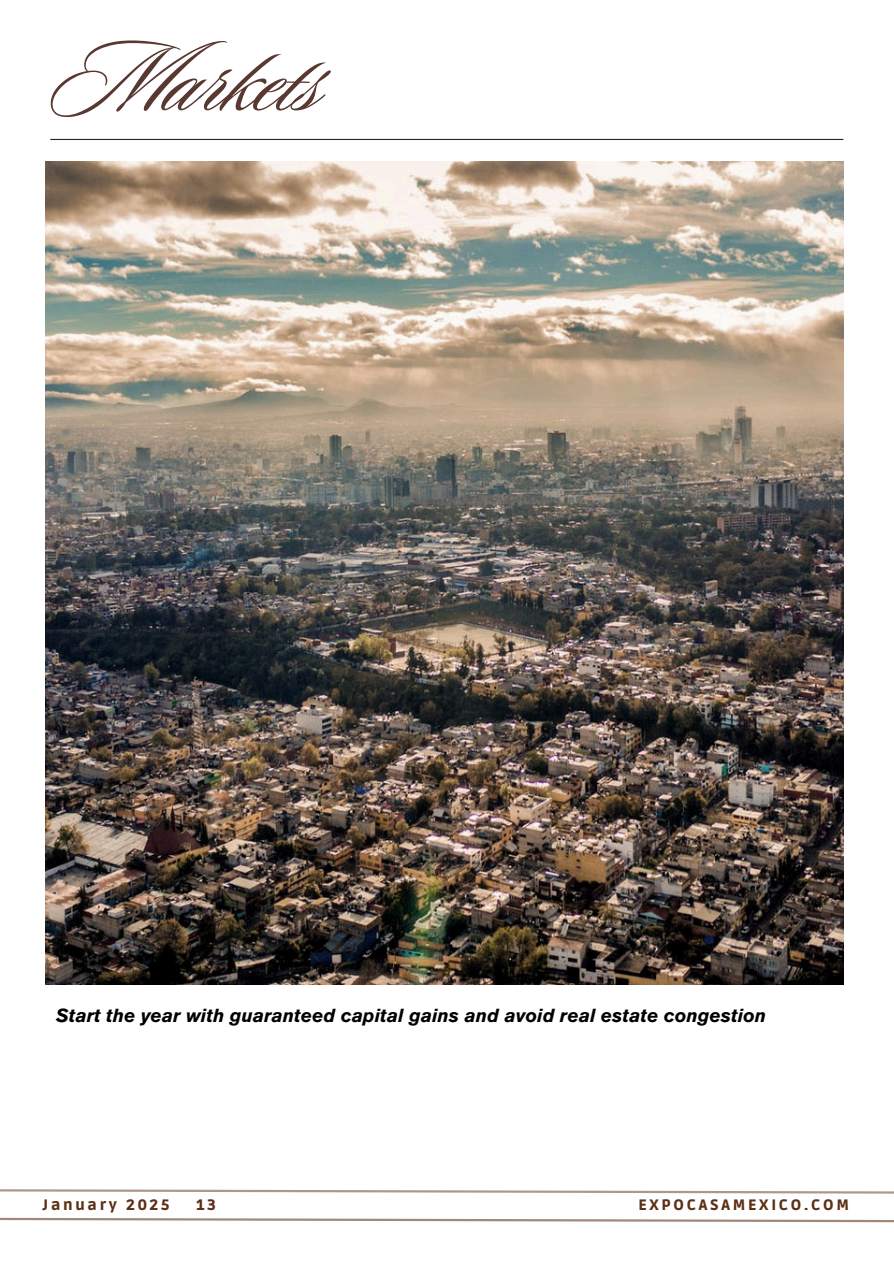
<style>
.page{position:relative;width:894px;height:1264px;background:#fff}
.page>*{position:absolute;margin:0;border:0;box-sizing:border-box;transform-origin:0 0}
.t1{font:105px "Sloop Script Pro";color:#593831}
.t2{font:18.75px "Anonymous";color:#000}
.t3{font:900 15px "Ruda";letter-spacing:.185em;color:#5b2f15}
</style>
<div class="page">
<hr style="left:50px;top:139px;width:793px;height:1px;background:#2b261a">
<img style="left:45px;top:161px;width:798px;height:823px">
<svg style="left:0;top:1189px;width:893px;height:4px"></svg>
<svg style="left:0;top:1217px;width:893px;height:5px"></svg>
<h1 class="t1" style="left:50px;top:12px;width:273px">Markets</h1>
<p class="t2" style="left:56px;top:1008px;width:711px">Start the year with guaranteed capital gains and avoid real estate congestion</p>
<p class="t3" style="left:43px;top:1196px;width:128px">January 2025</p>
<p class="t3" style="left:196px;top:1196px;width:21px">13</p>
<p class="t3" style="left:638px;top:1196px;width:212px">EXPOCASAMEXICO.COM</p>
</div>
